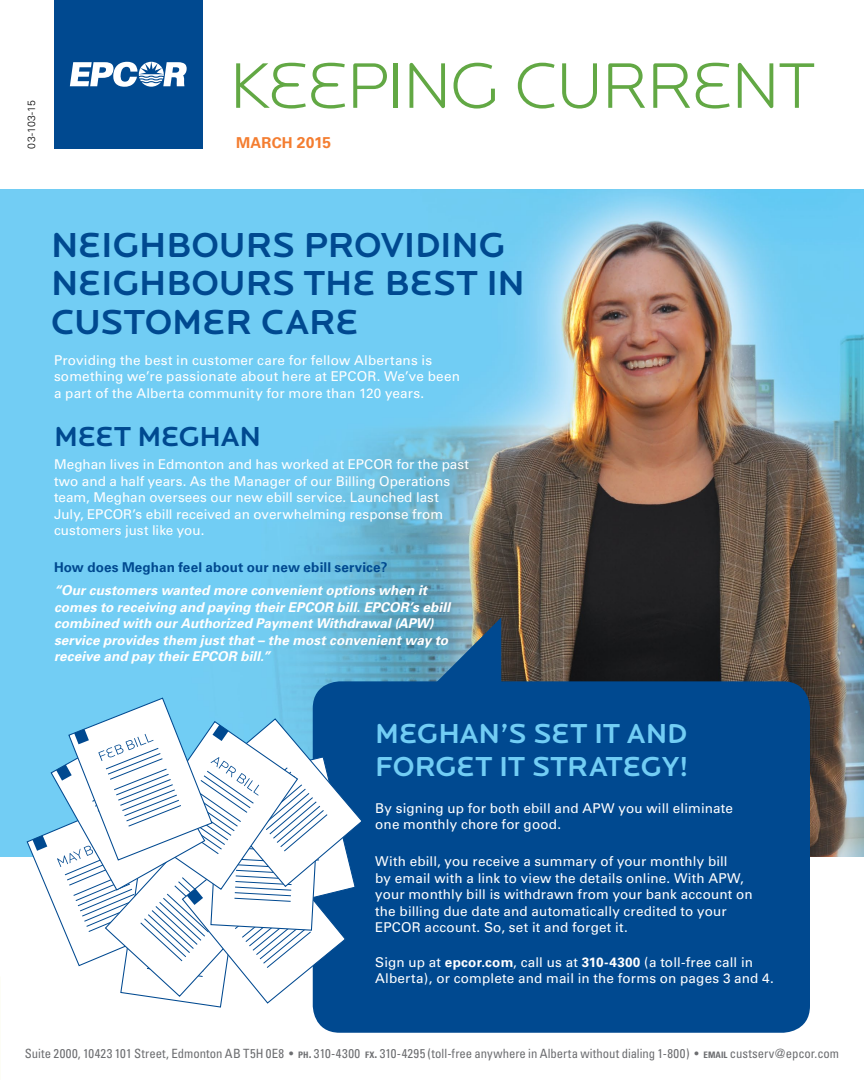
<style>
.page{position:relative;width:864px;height:1080px;background:#fff}
.page>*{position:absolute;margin:0;border:0;box-sizing:border-box;transform-origin:0 0}
.t1{font:66.75px "EPCOR Locator Display Light";letter-spacing:-.04em;color:#62a844}
.t2{font:36px/39px "EPCOR Locator Display Medium";letter-spacing:-.005em;color:#004990}
.t3{font:28.5px/33px "EPCOR Locator Display Medium";letter-spacing:-.005em;color:#72cdf4}
.t4{font:28.5px "EPCOR Locator Display Medium";letter-spacing:-.01em;color:#004990}
.t5{font:700 15px "Univers";letter-spacing:.01em;color:#f47d30}
.t6{font:13.5px/16.5px "Univers";letter-spacing:.01em;color:#fff}
.t7{font:italic 700 13.5px/16.5px "Univers";letter-spacing:.005em;color:#fff}
.t8{font:700 13.5px "Univers";letter-spacing:.01em;color:#004990}
.t9{font:condensed 12.75px "Univers";letter-spacing:.005em;color:#6d6e71}
.t10{font:300 10.5px "Univers";letter-spacing:.015em;color:#000}
.s1{font-size:15.6px}
.s2{font-weight:700}
.s3{font-weight:700;font-size:8.85px}
</style>
<div class="page">
<div style="left:54px;top:0;width:148px;height:148px;background:#004990"></div>
<svg style="left:70px;top:62px;width:117px;height:25px"></svg>
<div style="left:0;top:189px;width:864px;height:667px;background:#72cdf4"></div>
<img style="left:272px;top:189px;width:592px;height:667px">
<div style="left:313px;top:681px;width:497px;height:352px;background:#004990;border-radius:27px"></div>
<svg style="left:412px;top:617px;width:89px;height:65px;background:#437ca0"></svg>
<svg style="left:26px;top:697px;width:335px;height:311px"></svg>
<p class="t10" style="left:25px;top:148px;width:50px;rotate:-90deg">03-103-15</p>
<h1 class="t1" style="left:230px;top:51px;width:587px">KEEPING CURRENT</h1>
<p class="t5" style="left:236px;top:134px;width:96px">MARCH <span class="s1">2015</span></p>
<h2 class="t2" style="left:51px;top:226px;width:476px">NEIGHBOURS PROVIDING<br>NEIGHBOURS THE BEST IN<br>CUSTOMER CARE</h2>
<p class="t6" style="left:54px;top:352px;width:407px">Providing the best in customer care for fellow Albertans is something we’re passionate about here at EPCOR. We’ve been a part of the Alberta community for more than 120 years.</p>
<h3 class="t4" style="left:54px;top:420px;width:209px">MEET MEGHAN</h3>
<p class="t6" style="left:54px;top:456px;width:417px">Meghan lives in Edmonton and has worked at EPCOR for the past two and a half years. As the Manager of our Billing Operations team, Meghan oversees our new ebill service. Launched last July, EPCOR’s ebill received an overwhelming response from customers just like you.</p>
<p class="t8" style="left:54px;top:559px;width:335px">How does Meghan feel about our new ebill service?</p>
<p class="t7" style="left:54px;top:582px;width:398px">“Our customers wanted more convenient options when it comes to receiving and paying their EPCOR bill. EPCOR’s ebill combined with our Authorized Payment Withdrawal (APW) service provides them just that – the most convenient way to receive and pay their EPCOR bill.”</p>
<h3 class="t3" style="left:375px;top:718px;width:315px">MEGHAN’S SET IT AND<br>FORGET IT STRATEGY!</h3>
<p class="t6" style="left:375px;top:800px;width:359px">By signing up for both ebill and APW you will eliminate one monthly chore for good.</p>
<p class="t6" style="left:375px;top:853px;width:379px">With ebill, you receive a summary of your monthly bill<br>by email with a link to view the details online. With APW, your monthly bill is withdrawn from your bank account on the billing due date and automatically credited to your EPCOR account. So, set it and forget it.</p>
<p class="t6" style="left:375px;top:954px;width:400px">Sign up at <span class="s2">epcor.com</span>, call us at <span class="s2">310-4300</span> (a toll-free call in<br>Alberta), or complete and mail in the forms on pages 3 and 4.</p>
<p class="t9" style="left:25px;top:1045px;width:816px">Suite 2000, 10423 101 Street, Edmonton AB T5H 0E8 • <span class="s3">PH</span><span class="s2">.</span> 310-4300 <span class="s3">FX</span><span class="s2">.</span> 310-4295 (toll-free anywhere in Alberta without dialing 1-800) • <span class="s3">EMAIL</span> custserv@epcor.com</p>
</div>
